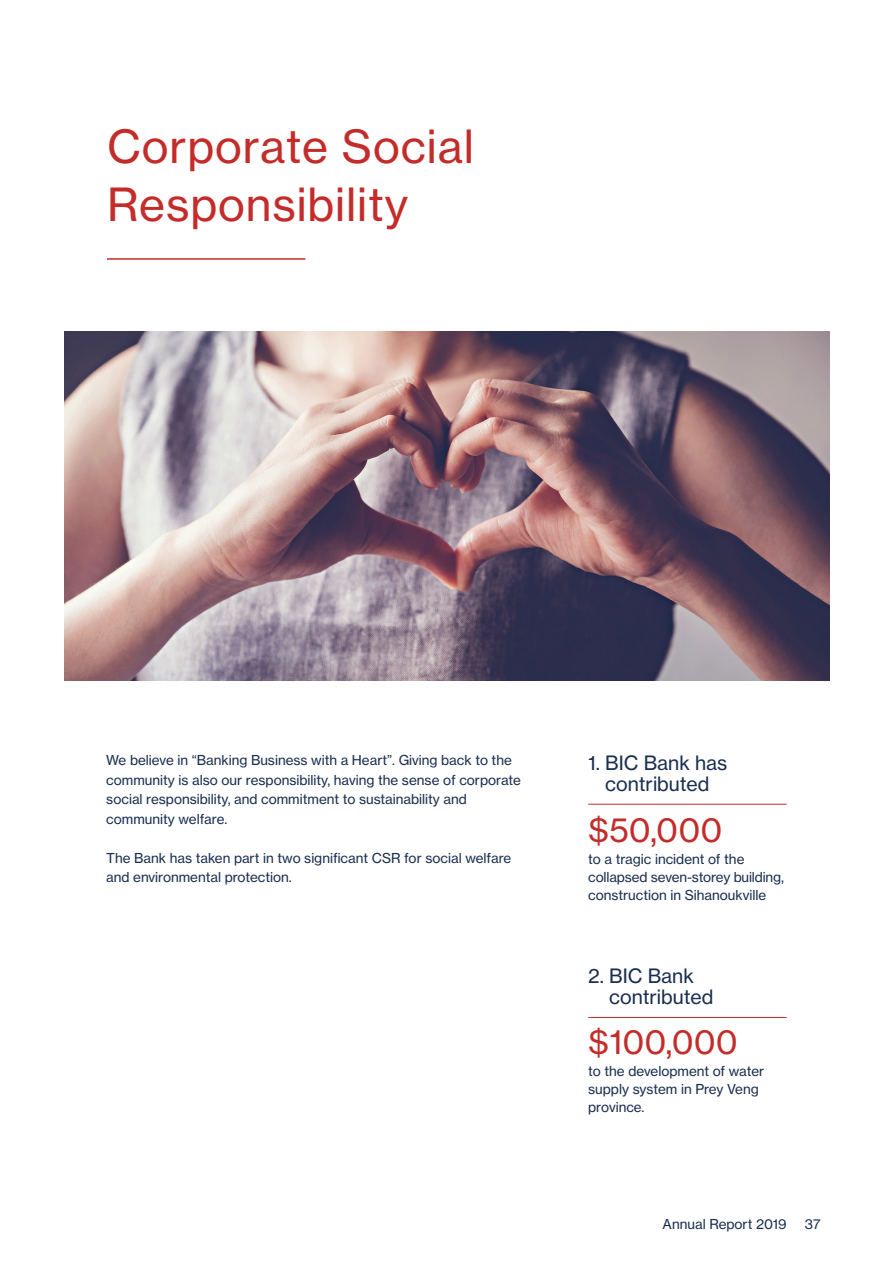
<style>
.page{position:relative;width:893px;height:1263px;background:#fff}
.page>*{position:absolute;margin:0;border:0;box-sizing:border-box;transform-origin:0 0}
.t1{font:45px/58.5px "N Haas Grotesk TX Std 55 Rg";letter-spacing:.02em;color:#c42c2a}
.t2{font:33px "N Haas Grotesk TX Std 55 Rg";color:#c42c2a}
.t3{font:19.5px/21px "N Haas Grotesk TX Std 55 Rg";color:#192e50;text-align:center}
.t4{font:13.5px/19.5px "N Haas Grotesk TX Std 55 Rg";color:#192e50}
</style>
<div class="page">
<img style="left:64px;top:332px;width:766px;height:348px">
<hr style="left:588px;top:804px;width:199px;height:1px;background:#c42c2a">
<hr style="left:588px;top:1017px;width:199px;height:1px;background:#c42c2a">
<hr style="left:107px;top:258px;width:198px;height:2px;background:#c42c2a">
<h1 class="t1" style="left:107px;top:117px;width:368px">Corporate Social<br>Responsibility</h1>
<p class="t4" style="left:106px;top:751px;width:416px">We believe in “Banking Business with a Heart”. Giving back to the community is also our responsibility, having the sense of corporate social responsibility, and commitment to sustainability and community welfare.</p>
<p class="t4" style="left:106px;top:848px;width:407px">The Bank has taken part in two significant CSR for social welfare and environmental protection.</p>
<h3 class="t3" style="left:588px;top:752px;width:141px">1. BIC Bank has contributed</h3>
<h2 class="t2" style="left:588px;top:809px;width:136px">$50,000</h2>
<p class="t4" style="left:588px;top:850px;width:197px;line-height:18px">to a tragic incident of the collapsed seven-storey building, construction in Sihanoukville</p>
<h3 class="t3" style="left:609px;top:966px;width:106px;text-align:left;text-indent:-21px">2. BIC Bank contributed</h3>
<h2 class="t2" style="left:588px;top:1022px;width:151px">$100,000</h2>
<p class="t4" style="left:588px;top:1062px;width:178px;line-height:18px">to the development of water supply system in Prey Veng province.</p>
<p class="t4" style="left:663px;top:1214px;width:126px">Annual Report 2019</p>
<p class="t4" style="left:805px;top:1214px;width:17px">37</p>
</div>
